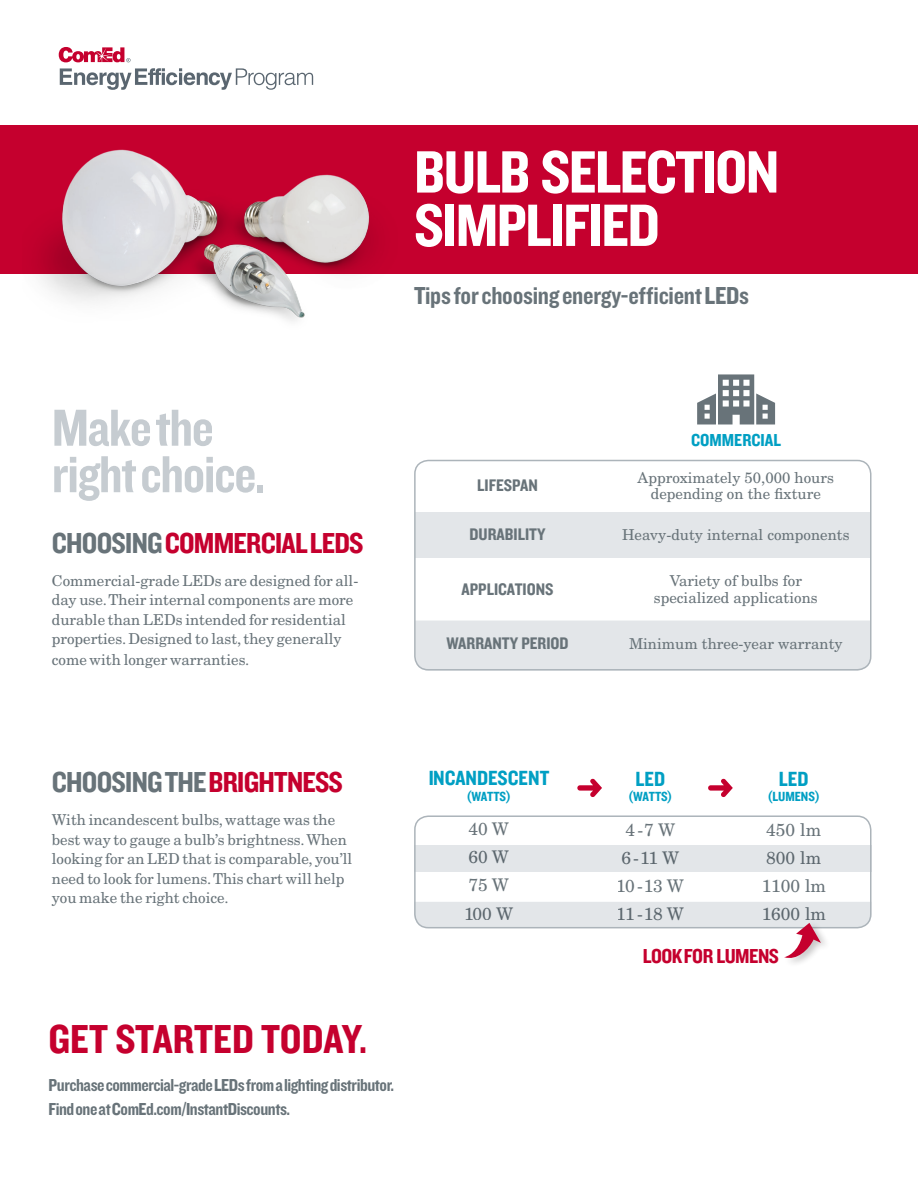
<style>
.page{position:relative;width:918px;height:1188px;background:#fff}
.page>*{position:absolute;margin:0;border:0;box-sizing:border-box;transform-origin:0 0}
.t1{font:61.95px/53.4px "Knockout 50 Welterweight";letter-spacing:-.025em;color:#fff}
.t2{font:54px/46.5px "Knockout 50 Welterweight";letter-spacing:-.025em;color:#c6ccd1}
.t3{font:42px "Knockout HTF50 Welterweight";color:#c5002e}
.t4{font:30px "Knockout 50 Welterweight";letter-spacing:-.025em;color:#c5002e}
.t5{font:30px "Knockout 50 Welterweight";letter-spacing:-.025em;color:#687379}
.t6{font:25.5px "Knockout 50 Welterweight";letter-spacing:-.01em;color:#687379}
.t7{font:21.3px "Knockout 50 Welterweight";color:#009fc3}
.t8{font:21px "Knockout 50 Welterweight";letter-spacing:-.025em;color:#c5002e}
.t9{font:18px/24px "Knockout 50 Welterweight";letter-spacing:-.025em;color:#687379}
.t10{font:18px "Knockout HTF50 Welterweight";color:#009fc3}
.t11{font:17.4px/28.2px "New Century Schlbk LT Std";color:#687379}
.t12{font:17.4px "Knockout HTF50 Welterweight";color:#687379}
.t13{font:15px/19.5px "New Century Schlbk LT Std";color:#687379}
.t14{font:13.8px "Knockout 50 Welterweight";letter-spacing:-.01em;color:#009fc3}
.s1{color:#687379}
.s2{color:#c5002e}
</style>
<div class="page">
<div style="left:415px;top:512px;width:456px;height:45px;background:#e3e6e9"></div>
<div style="left:417px;top:621px;width:452px;height:47px;background:#e3e6e9"></div>
<div style="left:0;top:125px;width:918px;height:149px;background:#c5002e"></div>
<div style="left:414px;top:845px;width:458px;height:27px;background:#e3e6e9"></div>
<svg style="left:577px;top:779px;width:25px;height:18px"></svg>
<svg style="left:708px;top:779px;width:25px;height:18px"></svg>
<div style="left:414px;top:815px;width:458px;height:113px;border:2px solid #acb4ba;border-radius:14px"></div>
<div style="left:783px;top:920px;width:48px;height:47px;background:#231f20;opacity:.25"></div>
<svg style="left:414px;top:902px;width:457px;height:59px"></svg>
<svg style="left:60px;top:68px;width:253px;height:22px"></svg>
<svg style="left:59px;top:47px;width:72px;height:15px"></svg>
<div style="left:414px;top:460px;width:458px;height:211px;border:2px solid #acb4ba;border-radius:14px"></div>
<svg style="left:697px;top:374px;width:78px;height:51px"></svg>
<img style="left:39px;top:149px;width:337px;height:172px">
<p class="t2" style="left:52px;top:403px;width:216px">Make the right choice.</p>
<p class="t4" style="left:52px;top:523px;width:313px"><span class="s1">CHOOSING</span> COMMERCIAL LEDS</p>
<p class="t13" style="left:52px;top:571px;width:308px">Commercial-grade LEDs are designed for all&shy;day use. Their internal components are more durable than LEDs intended for residential properties. Designed to last, they generally</p>
<p class="t13" style="left:52px;top:650px;width:199px">come with longer warranties.</p>
<p class="t1" style="left:414px;top:143px;width:367px">BULB SELECTION<br>SIMPLIFIED</p>
<p class="t6" style="left:414px;top:278px;width:337px">Tips for choosing energy-efficient LEDs</p>
<p class="t10" style="left:691px;top:431px;width:91px">COMMERCIAL</p>
<p class="t12" style="left:477px;top:477px;width:62px">LIFESPAN</p>
<p class="t13" style="left:638px;top:469px;width:198px;line-height:16.5px;text-align:center">Approximately 50,000 hours depending on the fixture</p>
<p class="t12" style="left:469px;top:526px;width:78px">DURABILITY</p>
<p class="t13" style="left:622px;top:525px;width:229px">Heavy-duty internal components</p>
<p class="t12" style="left:462px;top:580px;width:94px">APPLICATIONS</p>
<p class="t13" style="left:654px;top:573px;width:165px;line-height:16.5px;text-align:center">Variety of bulbs for specialized applications</p>
<p class="t12" style="left:446px;top:634px;width:124px">WARRANTY PERIOD</p>
<p class="t13" style="left:629px;top:634px;width:215px">Minimum three-year warranty</p>
<p class="t5" style="left:52px;top:762px;width:293px">CHOOSING THE <span class="s2">BRIGHTNESS</span></p>
<p class="t13" style="left:52px;top:810px;width:302px">With incandescent bulbs, wattage was the best way to gauge a bulb’s brightness. When looking for an LED that is comparable, you’ll need to look for lumens. This chart will help you make the right choice.</p>
<h3 class="t7" style="left:428px;top:764px;width:123px">INCANDESCENT</h3>
<p class="t14" style="left:466px;top:787px;width:46px">(WATTS)</p>
<p class="t11" style="left:464px;top:815px;width:51px">40 W<br>60 W<br>75 W<br>100 W</p>
<p class="t3" style="left:49px;top:1017px;width:320px">GET STARTED TODAY.</p>
<p class="t9" style="left:49px;top:1072px;width:347px">Purchase commercial-grade LEDs from a lighting distributor.<br>Find one at ComEd.com/InstantDiscounts.</p>
<h3 class="t7" style="left:636px;top:765px;width:31px">LED</h3>
<p class="t14" style="left:628px;top:788px;width:46px">(WATTS)</p>
<p class="t11" style="left:617px;top:815px;width:69px;text-align:center">4 - 7 W<br>6 - 11 W<br>10 - 13 W<br>11 - 18 W</p>
<p class="t8" style="left:643px;top:942px;width:138px">LOOK FOR LUMENS</p>
<h3 class="t7" style="left:779px;top:765px;width:31px">LED</h3>
<p class="t14" style="left:767px;top:788px;width:54px">(LUMENS)</p>
<p class="t11" style="left:761px;top:815px;width:66px">450 lm<br>800 lm<br>1100 lm<br>1600 lm</p>
</div>
